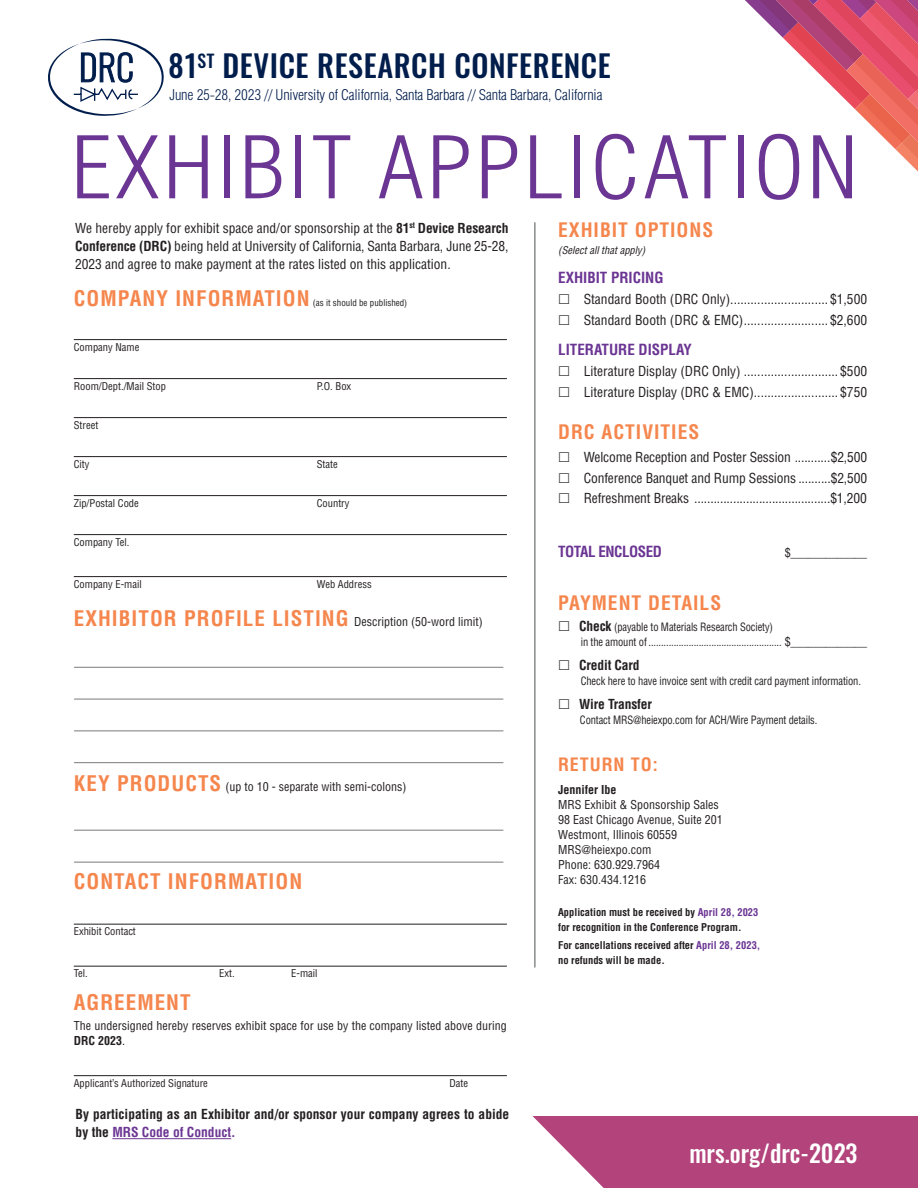
<style>
.page{position:relative;width:918px;height:1188px;background:#fff}
.page>*{position:absolute;margin:0;border:0;box-sizing:border-box;transform-origin:0 0}
.t1{font:300 condensed 84px "Helvetica LT Std";letter-spacing:.03em;color:#6b3593;scale:1.09 1}
.t2{font:500 30.45px "Oswald";letter-spacing:.02em;color:#001d4c}
.t3{font:500 24px "Oswald";color:#fff}
.t4{font:700 condensed 21px "Helvetica LT Std";letter-spacing:.05em;color:#f5864d}
.t5{font:700 condensed 19.5px "Helvetica LT Std";letter-spacing:.05em;color:#f5864d}
.t6{font:700 condensed 18px "Helvetica LT Std";letter-spacing:.05em;color:#f5864d}
.t7{font:700 condensed 15px "Helvetica LT Std";color:#6b3593}
.t8{font:700 condensed 15px "Helvetica LT Std";letter-spacing:-.03em;color:#6b3593}
.t9{font:300 condensed 14.55px "Swiss 721 BT";letter-spacing:-.01em;color:#001d4c}
.t10{font:condensed 13.5px/18px "Helvetica LT Std";color:#231f20;text-align:justify}
.t11{font:700 condensed 13.5px/18px "Helvetica LT Std";color:#231f20}
.t12{font:condensed 12px/15px "Helvetica LT Std";color:#231f20}
.t13{font:700 condensed 12px "Helvetica LT Std";color:#231f20}
.t14{font:condensed 11.25px/15px "Helvetica LT Std";letter-spacing:-.01em;color:#231f20;scale:.93 1}
.t15{font:condensed 10.5px "Helvetica LT Std";color:#231f20}
.t16{font:700 condensed 10.5px/14.4px "Helvetica LT Std";color:#231f20}
.t17{font:italic condensed 10.5px "Helvetica LT Std";color:#231f20}
.t18{font:condensed 9px "Helvetica LT Std";color:#231f20}
.s1{font-weight:700;font-size:13.5px}
.s2{font-weight:700}
.s3{font-weight:700;font-size:21px;color:#f5864d}
.s4{color:#6b3593}
</style>
<div class="page">
<svg style="left:532px;top:1116px;width:386px;height:72px;background:#b95587"></svg>
<svg style="left:48px;top:39px;width:116px;height:77px"></svg>
<hr style="left:535px;top:222px;width:1px;height:746px;background:#4f5050">
<hr style="left:74px;top:339px;width:433px;height:1px;background:#231f20">
<hr style="left:74px;top:378px;width:433px;height:1px;background:#231f20">
<hr style="left:74px;top:417px;width:433px;height:1px;background:#231f20">
<hr style="left:74px;top:456px;width:433px;height:1px;background:#231f20">
<hr style="left:74px;top:495px;width:433px;height:1px;background:#231f20">
<hr style="left:74px;top:534px;width:433px;height:1px;background:#231f20">
<hr style="left:74px;top:576px;width:433px;height:1px;background:#231f20">
<hr style="left:74px;top:924px;width:433px;height:1px;background:#231f20">
<hr style="left:74px;top:966px;width:433px;height:1px;background:#231f20">
<hr style="left:74px;top:1075px;width:433px;height:1px;background:#231f20">
<hr style="left:74px;top:699px;width:429px;height:1px;background:#231f20">
<hr style="left:74px;top:730px;width:429px;height:1px;background:#231f20">
<hr style="left:74px;top:762px;width:429px;height:1px;background:#231f20">
<hr style="left:74px;top:667px;width:429px;height:1px;background:#231f20">
<hr style="left:74px;top:862px;width:429px;height:1px;background:#231f20">
<hr style="left:74px;top:830px;width:429px;height:1px;background:#231f20">
<hr style="left:112px;top:1138px;width:119px;height:1px;background:#6b3593">
<svg style="left:745px;top:0;width:173px;height:172px"></svg>
<h2 class="t2" style="left:169px;top:44px;width:444px">81<sup>ST</sup> DEVICE RESEARCH CONFERENCE</h2>
<p class="t9" style="left:169px;top:86px;width:434px">June 25-28, 2023 // University of California, Santa Barbara // Santa Barbara, California</p>
<h1 class="t1" style="left:71px;top:115px;width:723px">EXHIBIT APPLICATION</h1>
<h3 class="t5" style="left:558px;top:218px;width:157px">EXHIBIT OPTIONS</h3>
<p class="t17" style="left:558px;top:243px;width:89px">(Select all that apply)</p>
<p class="t7" style="left:558px;top:268px;width:107px">EXHIBIT PRICING</p>
<p class="t10" style="left:584px;top:288px;width:285px;line-height:21.5px">Standard Booth (DRC Only)............................. $1,500<br>Standard Booth (DRC &amp; EMC) ......................... $2,600</p>
<p class="t7" style="left:558px;top:340px;width:135px">LITERATURE DISPLAY</p>
<p class="t10" style="left:584px;top:360px;width:285px;line-height:21.3px">Literature Display (DRC Only) ............................ $500<br>Literature Display (DRC &amp; EMC) ......................... $750</p>
<h3 class="t5" style="left:558px;top:419px;width:143px">DRC ACTIVITIES</h3>
<p class="t10" style="left:584px;top:447px;width:285px;line-height:20.5px">Welcome Reception and Poster Session ...........$2,500<br>Conference Banquet and Rump Sessions ..........$2,500<br>Refreshment Breaks ..........................................$1,200</p>
<p class="t8" style="left:558px;top:542px;width:105px">TOTAL ENCLOSED</p>
<p class="t12" style="left:785px;top:545px;width:84px">$_____________</p>
<h3 class="t5" style="left:558px;top:591px;width:165px">PAYMENT DETAILS</h3>
<p class="t14" style="left:579px;top:619px;width:210px"><span class="s1">Check</span> (payable to Materials Research Society) in the amount of</p>
<p class="t10" style="left:75px;top:219px;width:435px">We hereby apply for exhibit space and/or sponsorship at the <span class="s2">81</span><sup>st</sup> <span class="s2">Device Research Conference (DRC)</span> being held at University of California, Santa Barbara, June 25-28, 2023 and agree to make payment at the rates listed on this application.</p>
<h3 class="t4" style="left:74px;top:285px;width:237px">COMPANY INFORMATION</h3>
<p class="t18" style="left:313px;top:297px;width:96px">(as it should be published)</p>
<p class="t15" style="left:74px;top:340px;width:67px">Company Name</p>
<p class="t15" style="left:74px;top:379px;width:94px">Room/Dept./Mail Stop</p>
<p class="t15" style="left:317px;top:379px;width:36px">P.O. Box</p>
<p class="t15" style="left:74px;top:418px;width:26px">Street</p>
<p class="t15" style="left:74px;top:457px;width:17px">City</p>
<p class="t15" style="left:317px;top:457px;width:22px">State</p>
<p class="t15" style="left:74px;top:496px;width:67px">Zip/Postal Code</p>
<p class="t15" style="left:317px;top:496px;width:34px">Country</p>
<p class="t15" style="left:74px;top:535px;width:57px">Company Tel.</p>
<p class="t15" style="left:74px;top:577px;width:69px">Company E-mail</p>
<p class="t15" style="left:317px;top:577px;width:56px">Web Address</p>
<p class="t12" style="left:74px;top:615px;width:411px"><span class="s3">EXHIBITOR PROFILE LISTING</span> Description (50-word limit)</p>
<p class="t12" style="left:785px;top:634px;width:84px">$_____________</p>
<p class="t12" style="left:74px;top:779px;width:334px"><span class="s3">KEY PRODUCTS</span> (up to 10 - separate with semi-colons)</p>
<h3 class="t4" style="left:74px;top:868px;width:230px">CONTACT INFORMATION</h3>
<p class="t15" style="left:74px;top:925px;width:64px">Exhibit Contact</p>
<p class="t15" style="left:74px;top:967px;width:16px">Tel.</p>
<p class="t15" style="left:219px;top:967px;width:17px">Ext.</p>
<p class="t15" style="left:291px;top:967px;width:28px">E-mail</p>
<h3 class="t4" style="left:74px;top:990px;width:118px">AGREEMENT</h3>
<p class="t12" style="left:74px;top:1018px;width:435px">The undersigned hereby reserves exhibit space for use by the company listed above during<br><span class="s2">DRC 2023</span>.</p>
<p class="t15" style="left:74px;top:1076px;width:136px">Applicant’s Authorized Signature</p>
<p class="t15" style="left:449px;top:1076px;width:20px">Date</p>
<p class="t11" style="left:76px;top:1105px;width:435px">By participating as an Exhibitor and/or sponsor your company agrees to abide by the <span class="s4">MRS Code of Conduct.</span></p>
<p class="t11" style="left:579px;top:656px;width:62px">Credit Card</p>
<p class="t14" style="left:581px;top:673px;width:303px">Check here to have invoice sent with credit card payment information.</p>
<p class="t11" style="left:579px;top:695px;width:74px">Wire Transfer</p>
<p class="t14" style="left:580px;top:712px;width:257px">Contact MRS@heiexpo.com for ACH/Wire Payment details.</p>
<h3 class="t6" style="left:558px;top:753px;width:101px">RETURN TO:</h3>
<p class="t13" style="left:558px;top:783px;width:60px">Jennifer Ibe</p>
<p class="t12" style="left:558px;top:798px;width:166px;line-height:14.4px">MRS Exhibit &amp; Sponsorship Sales<br>98 East Chicago Avenue, Suite 201</p>
<p class="t12" style="left:558px;top:828px;width:120px">Westmont, Illinois 60559<br>MRS@heiexpo.com<br>Phone: 630.929.7964<br>Fax: 630.434.1216</p>
<p class="t16" style="left:558px;top:905px;width:202px">Application must be received by <span class="s4">April 28, 2023 </span>for recognition in the Conference Program.</p>
<p class="t16" style="left:558px;top:938px;width:204px">For cancellations received after <span class="s4">April 28, 2023, </span>no refunds will be made.</p>
<h3 class="t3" style="left:689px;top:1140px;width:170px">mrs.org/drc-2023</h3>
</div>
